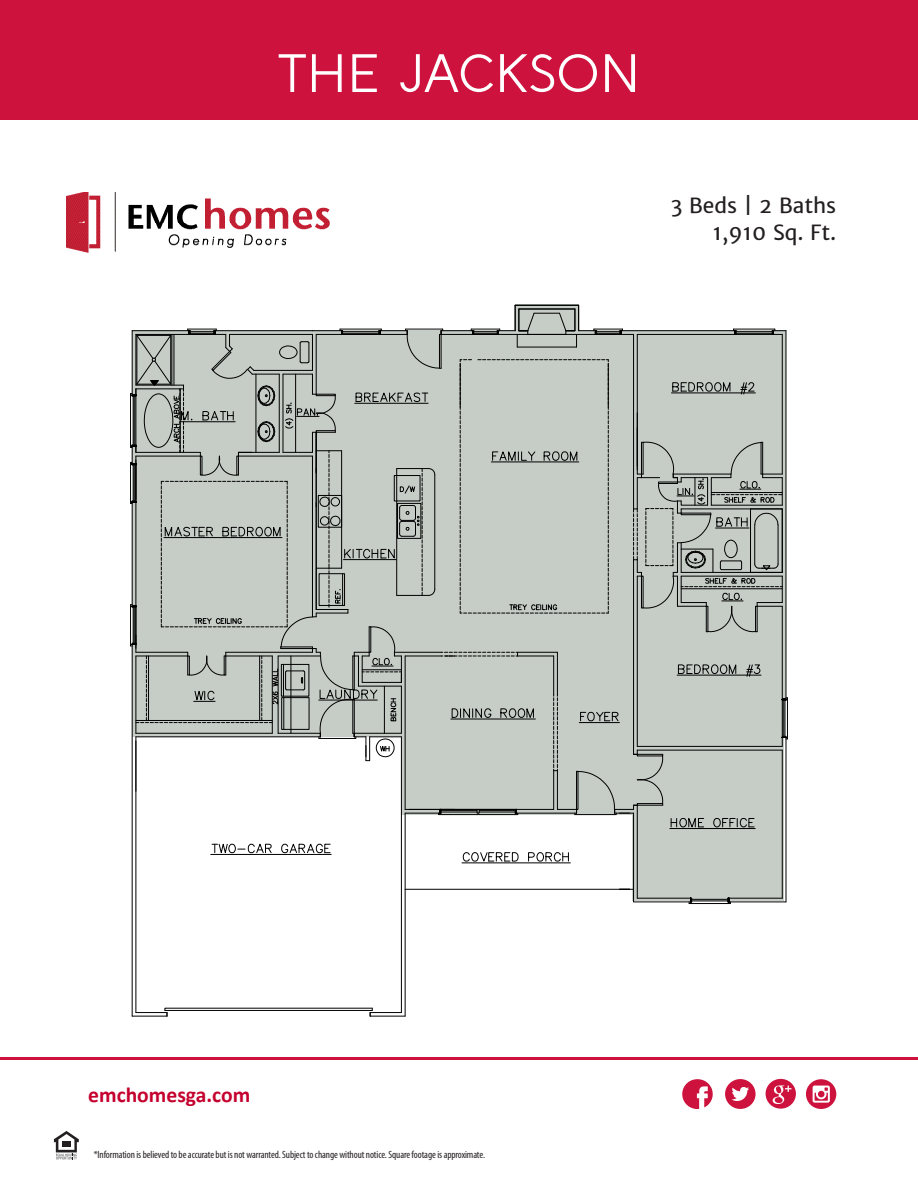
<style>
.page{position:relative;width:918px;height:1188px;background:#fff}
.page>*{position:absolute;margin:0;border:0;box-sizing:border-box;transform-origin:0 0}
.t1{font:54px "Lil Grotesk";letter-spacing:.02em;color:#fff}
.t2{font:700 21.6px "Calibri";color:#c5002e}
.t3{font:21px/27px "Merriweather Sans";color:#231f20;text-align:right}
.t4{font:condensed 10.5px "Myriad Pro";letter-spacing:-.01em;color:#231f20}
</style>
<div class="page">
<svg style="left:54px;top:1131px;width:25px;height:28px"></svg>
<div style="left:0;top:0;width:918px;height:120px;background:#cd123d"></div>
<hr style="left:0;top:1057px;width:918px;height:3px;background:#cd123d">
<svg style="left:725px;top:1079px;width:31px;height:30px"></svg>
<svg style="left:682px;top:1079px;width:31px;height:30px"></svg>
<svg style="left:766px;top:1079px;width:30px;height:30px"></svg>
<svg style="left:806px;top:1079px;width:31px;height:30px"></svg>
<img style="left:66px;top:192px;width:263px;height:61px">
<hr style="left:135px;top:737px;width:1px;height:276px;background:#000">
<hr style="left:401px;top:737px;width:1px;height:276px;background:#000">
<hr style="left:405px;top:813px;width:1px;height:203px;background:#000">
<hr style="left:370px;top:1016px;width:35px;height:1px;background:#000">
<hr style="left:132px;top:1016px;width:35px;height:1px;background:#000">
<hr style="left:370px;top:1012px;width:31px;height:1px;background:#000">
<hr style="left:136px;top:1012px;width:31px;height:1px;background:#000">
<hr style="left:132px;top:644px;width:1px;height:372px;background:#000">
<hr style="left:787px;top:698px;width:1px;height:41px;background:#000">
<svg style="left:164px;top:1007px;width:209px;height:9px"></svg>
<svg style="left:130px;top:304px;width:657px;height:600px"></svg>
<hr style="left:132px;top:502px;width:1px;height:104px;background:#000">
<hr style="left:405px;top:813px;width:35px;height:1px;background:#000">
<hr style="left:516px;top:813px;width:61px;height:1px;background:#000">
<h1 class="t1" style="left:278px;top:40px;width:363px">THE JACKSON</h1>
<h3 class="t3" style="left:671px;top:192px;width:167px">3 Beds | 2 Baths<br>1,910 Sq. Ft.</h3>
<h2 class="t2" style="left:88px;top:1079px;width:164px">emchomesga.com</h2>
<p class="t4" style="left:94px;top:1148px;width:393px">*Information is believed to be accurate but is not warranted. Subject to change without notice. Square footage is approximate.</p>
</div>
